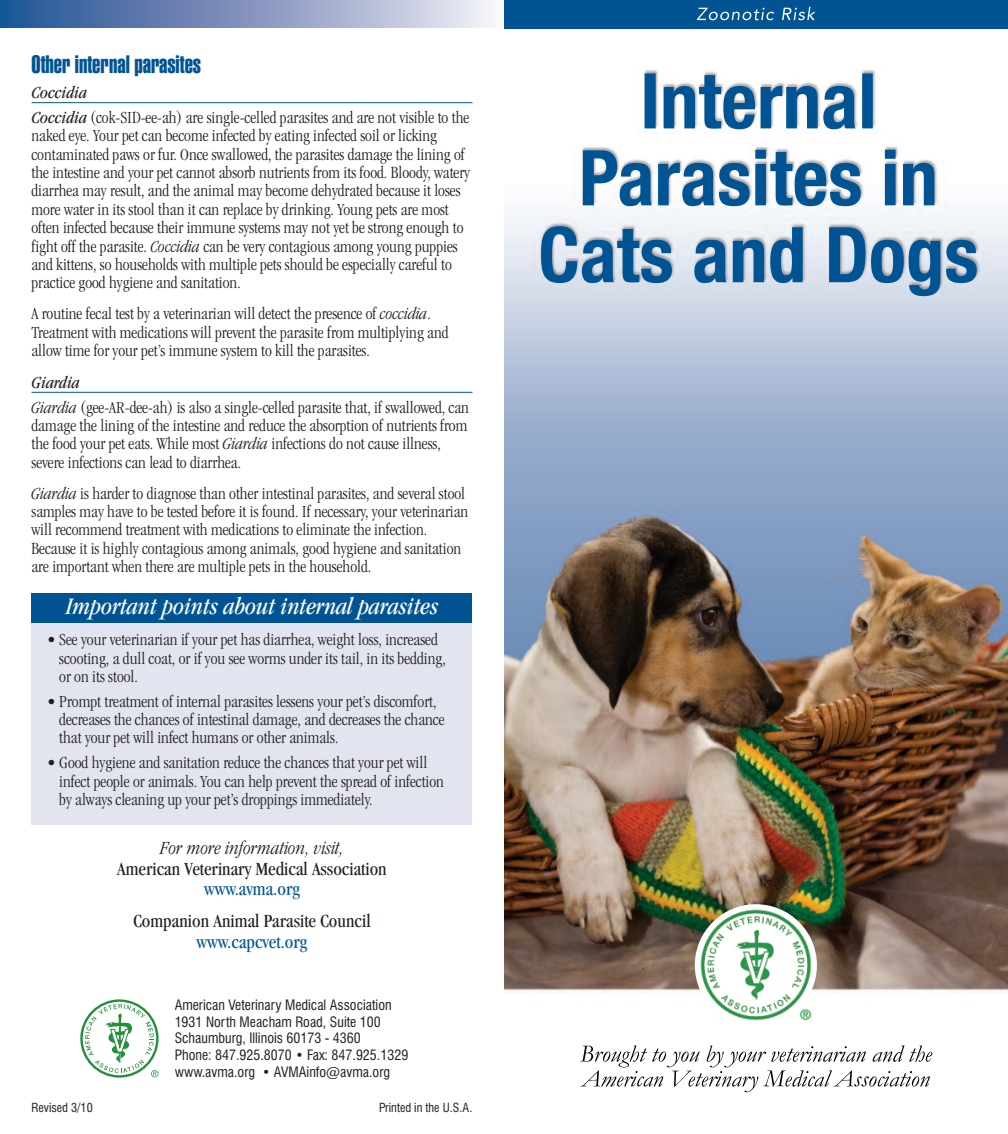
<style>
.page{position:relative;width:1008px;height:1134px;background:#fff}
.page>*{position:absolute;margin:0;border:0;box-sizing:border-box;transform-origin:0 0}
.t1{font:italic condensed 24.5px "Garamond";color:#fff}
.t2{font:24.5px "Swiss 911 BT Extra Compressed";color:#015494}
.t3{font:condensed 19.25px "Garamond";color:#231f20}
.t4{font:condensed 19.25px "Garamond";color:#015494}
.t5{font:italic 300 condensed 19.25px "Garamond";color:#231f20}
.t6{font:300 condensed 17.5px/18.4px "Garamond";color:#231f20}
.t7{font:condensed 14px/16.8px "Swiss 721 BT";color:#231f20}
.t8{font:condensed 12.25px "Swiss 721 BT";color:#231f20}
.s1{font-weight:400;font-style:italic}
.s2{font-style:italic}
</style>
<div class="page">
<div style="left:0;top:0;width:504px;height:28px;background:linear-gradient(to right,#1d4b90,#f3ecf5)"></div>
<img style="left:504px;top:28px;width:504px;height:1065px">
<img style="left:695px;top:904px;width:122px;height:122px;border-radius:50%">
<div style="left:504px;top:0;width:504px;height:28px;background:#015494"></div>
<img style="left:697px;top:7px;width:118px;height:13px">
<img style="left:580px;top:1046px;width:30px;height:16px">
<img style="left:873px;top:1046px;width:31px;height:16px">
<img style="left:580px;top:1071px;width:36px;height:16px">
<img style="left:884px;top:1071px;width:28px;height:16px">
<img style="left:583px;top:73px;width:290px;height:132px">
<div style="left:80px;top:999px;width:79px;height:79px;border:2px solid #23913a;border-radius:50%"></div>
<svg style="left:85px;top:1004px;width:73px;height:73px"></svg>
<hr style="left:32px;top:102px;width:440px;height:1px;background:#015494">
<hr style="left:32px;top:392px;width:440px;height:1px;background:#015494">
<div style="left:32px;top:593px;width:440px;height:232px;background:#e2e4ef"></div>
<div style="left:32px;top:593px;width:440px;height:29px;background:#015494"></div>
<h1 class="t2" style="left:32px;top:55px;width:171px">Other internal parasites</h1>
<p class="t6" style="left:32px;top:82px;width:439px;line-height:24.7px"><span class="s1">Coccidia<br>Coccidia</span> (cok-SID-ee-ah) are single-celled parasites and are not visible to the</p>
<p class="t6" style="left:31px;top:128px;width:440px">naked eye. Your pet can become infected by eating infected soil or licking contaminated paws or fur. Once swallowed, the parasites damage the lining of the intestine and your pet cannot absorb nutrients from its food. Bloody, watery diarrhea may result, and the animal may become dehydrated because it loses more water in its stool than it can replace by drinking. Young pets are most often infected because their immune systems may not yet be strong enough to fight off the parasite. <span class="s2">Coccidia</span> can be very contagious among young puppies and kittens, so households with multiple pets should be especially careful to practice good hygiene and sanitation.</p>
<p class="t6" style="left:31px;top:306px;width:419px">A routine fecal test by a veterinarian will detect the presence of <span class="s2">coccidia</span>.<br>Treatment with medications will prevent the parasite from multiplying and allow time for your pet’s immune system to kill the parasites.</p>
<p class="t6" style="left:32px;top:371px;width:439px;line-height:24.7px"><span class="s1">Giardia<br></span><span class="s2">Giardia</span> (gee-AR-dee-ah) is also a single-celled parasite that, if swallowed, can</p>
<p class="t6" style="left:31px;top:418px;width:437px">damage the lining of the intestine and reduce the absorption of nutrients from the food your pet eats. While most <span class="s2">Giardia</span> infections do not cause illness, severe infections can lead to diarrhea.</p>
<p class="t6" style="left:31px;top:485px;width:438px"><span class="s2">Giardia</span> is harder to diagnose than other intestinal parasites, and several stool samples may have to be tested before it is found. If necessary, your veterinarian will recommend treatment with medications to eliminate the infection.<br>Because it is highly contagious among animals, good hygiene and sanitation are important when there are multiple pets in the household.</p>
<h1 class="t1" style="left:66px;top:597px;width:374px">Important points about internal parasites</h1>
<p class="t6" style="left:59px;top:632px;width:388px;text-indent:-12px">• See your veterinarian if your pet has diarrhea, weight loss, increased scooting, a dull coat, or if you see worms under its tail, in its bedding, or on its stool.</p>
<p class="t6" style="left:59px;top:693px;width:387px;text-indent:-12px">• Prompt treatment of internal parasites lessens your pet’s discomfort, decreases the chances of intestinal damage, and decreases the chance that your pet will infect humans or other animals.</p>
<p class="t6" style="left:59px;top:755px;width:386px;text-indent:-12px">• Good hygiene and sanitation reduce the chances that your pet will infect people or animals. You can help prevent the spread of infection by always cleaning up your pet’s droppings immediately.</p>
<p class="t5" style="left:160px;top:841px;width:185px">For more information, visit,</p>
<p class="t3" style="left:117px;top:861px;width:271px">American Veterinary Medical Association</p>
<p class="t4" style="left:204px;top:881px;width:97px">www.avma.org</p>
<p class="t3" style="left:133px;top:914px;width:239px">Companion Animal Parasite Council</p>
<p class="t4" style="left:197px;top:934px;width:112px">www.capcvet.org</p>
<p class="t7" style="left:175px;top:997px;width:235px">American Veterinary Medical Association 1931 North Meacham Road, Suite 100<br>Schaumburg, Illinois 60173 - 4360<br>Phone: 847.925.8070 • Fax: 847.925.1329 www.avma.org • AVMAinfo@avma.org</p>
<p class="t8" style="left:32px;top:1103px;width:63px">Revised 3/10</p>
<p class="t8" style="left:379px;top:1103px;width:95px">Printed in the U.S.A.</p>
</div>
